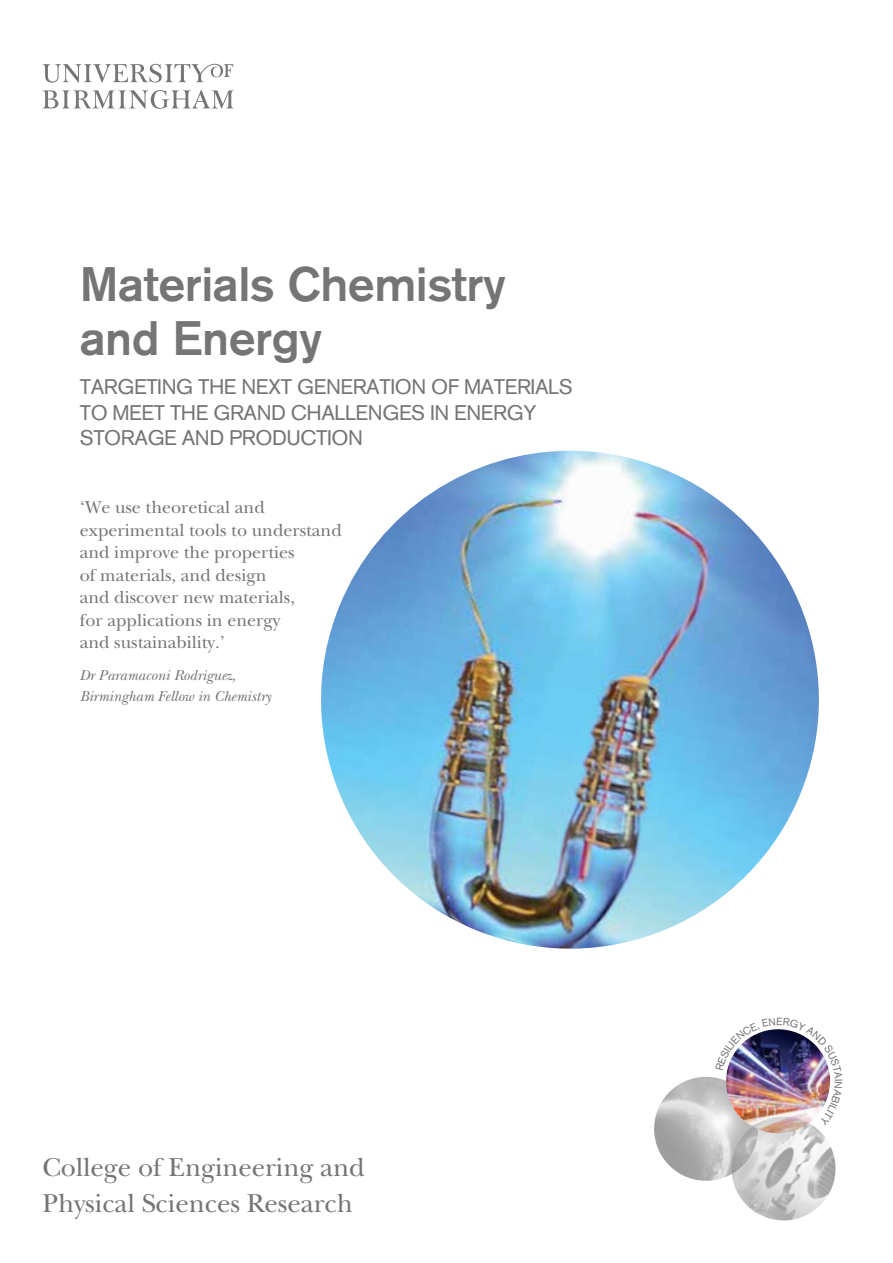
<style>
.page{position:relative;width:893px;height:1263px;background:#fff}
.page>*{position:absolute;margin:0;border:0;box-sizing:border-box;transform-origin:0 0}
.t1{font:500 48px/54px "Akzidenz Grotesk BQ";letter-spacing:-.01em;color:#757477}
.t2{font:27px/36px "New Baskerville LT";letter-spacing:-.005em;color:#757477}
.t3{font:21px/25.5px "Akzidenz Grotesk BQ";letter-spacing:-.02em;color:#757477}
.t4{font:18px/22.5px "New Baskerville LT";color:#757477}
.t5{font:italic 15px/21px "New Baskerville LT";color:#757477}
</style>
<div class="page">
<img style="left:321px;top:451px;width:498px;height:498px">
<svg style="left:43px;top:64px;width:190px;height:19px"></svg>
<svg style="left:43px;top:90px;width:191px;height:19px"></svg>
<img style="left:654px;top:1077px;width:76px;height:104px">
<img style="left:730px;top:1125px;width:106px;height:96px">
<img style="left:715px;top:1029px;width:116px;height:96px">
<h1 class="t1" style="left:80px;top:257px;width:428px">Materials Chemistry and Energy</h1>
<p class="t3" style="left:80px;top:374px;width:494px">TARGETING THE NEXT GENERATION OF MATERIALS<br>TO MEET THE GRAND CHALLENGES IN ENERGY<br>STORAGE AND PRODUCTION</p>
<p class="t4" style="left:80px;top:496px;width:264px">‘We use theoretical and experimental tools to understand and improve the properties<br>of materials, and design<br>and discover new materials,<br>for applications in energy<br>and sustainability.’</p>
<p class="t5" style="left:80px;top:664px;width:193px">Dr Paramaconi Rodriguez,<br>Birmingham Fellow in Chemistry</p>
<h2 class="t2" style="left:43px;top:1149px;width:324px">College of Engineering and<br>Physical Sciences Research</h2>
</div>
